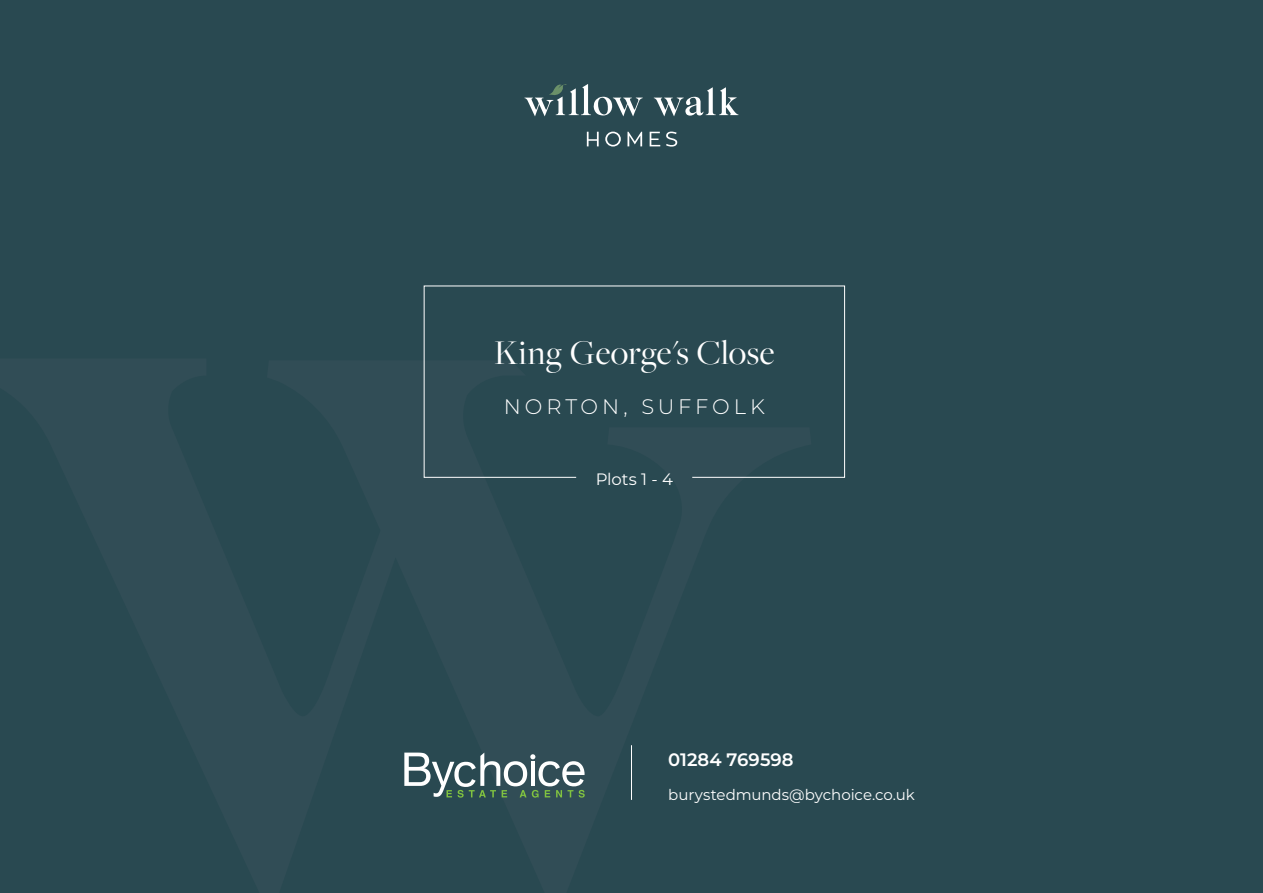
<style>
.page{position:relative;width:1263px;height:893px;background:#294951}
.page>*{position:absolute;margin:0;border:0;box-sizing:border-box;transform-origin:0 0}
.t1{font:36px "Freight Big Pro";letter-spacing:.015em;color:#fff}
.t2{font:300 21px "Montserrat";letter-spacing:.185em;color:#fff}
.t3{font:600 18px "Montserrat";letter-spacing:.005em;color:#fff}
.t4{font:16.5px "Montserrat";letter-spacing:-.01em;color:#fff}
.t5{font:15px "Montserrat";letter-spacing:-.005em;color:#fff}
</style>
<div class="page">
<svg style="left:423px;top:285px;width:422px;height:193px"></svg>
<svg style="left:654px;top:87px;width:84px;height:29px"></svg>
<svg style="left:587px;top:132px;width:12px;height:14px"></svg>
<svg style="left:605px;top:132px;width:16px;height:15px"></svg>
<svg style="left:627px;top:132px;width:15px;height:14px"></svg>
<svg style="left:650px;top:132px;width:10px;height:14px"></svg>
<svg style="left:666px;top:132px;width:11px;height:15px"></svg>
<svg style="left:524px;top:84px;width:119px;height:32px"></svg>
<svg style="left:404px;top:753px;width:181px;height:45px"></svg>
<hr style="left:631px;top:745px;width:1px;height:55px;background:#fff">
<h1 class="t1" style="left:494px;top:330px;width:282px">King George's Close</h1>
<h2 class="t2" style="left:504px;top:392px;width:262px">NORTON, SUFFOLK</h2>
<p class="t4" style="left:596px;top:468px;width:79px">Plots 1 - 4</p>
<p class="t3" style="left:668px;top:747px;width:127px">01284 769598</p>
<p class="t5" style="left:668px;top:784px;width:248px">burystedmunds@bychoice.co.uk</p>
</div>
